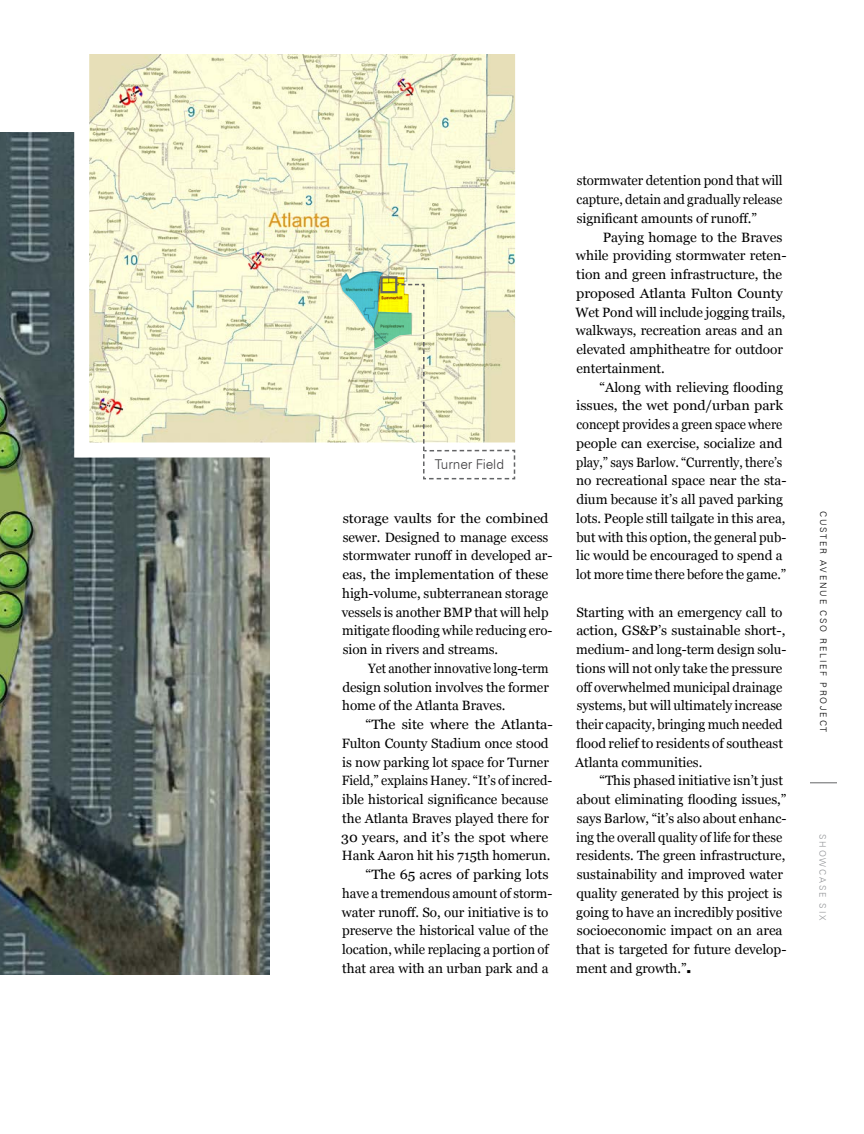
<style>
.page{position:relative;width:864px;height:1134px;background:#fff}
.page>*{position:absolute;margin:0;border:0;box-sizing:border-box;transform-origin:0 0}
.t1{font:13.5px/18.8px "Georgia";letter-spacing:-.005em;color:#000}
.t2{font:13.5px/18.8px "Georgia";letter-spacing:-.005em;color:#000;scale:1.07 1}
.t3{font:13.5px/18.8px "Georgia";letter-spacing:-.005em;color:#000;text-align:justify;scale:.93 1}
.t4{font:13.5px "Georgia";letter-spacing:-.005em;color:#000;scale:1.06 1}
.t5{font:13.5px "Georgia";letter-spacing:-.005em;color:#000;scale:.95 1}
.t6{font:300 13.5px "Zurich BT";letter-spacing:-.005em;color:#414042}
.t7{font:300 9px "Zurich BT";letter-spacing:.2em;color:#000}
.t8{font:300 9px "Zurich BT";letter-spacing:.2em;color:#939598}
</style>
<div class="page">
<img style="left:0;top:132px;width:270px;height:843px">
<svg style="left:67px;top:54px;width:449px;height:411px;background:#eeedcf"></svg>
<svg style="left:340px;top:271px;width:176px;height:209px"></svg>
<svg style="left:810px;top:783px;width:27px;height:1px"></svg>
<p class="t6" style="left:435px;top:456px;width:71px">Turner Field</p>
<p class="t2" style="left:342px;top:509px;width:198px">storage vaults for the combined sewer. Designed to manage excess stormwater runoff in developed ar&shy;eas, the implementation of these high-volume, subterranean storage vessels is another BMP that will help mitigate flooding while reducing ero&shy;sion in rivers and streams.</p>
<p class="t3" style="left:342px;top:659px;width:224px;text-indent:26px">Yet another innovative long-term design solution involves the former home of the Atlanta Braves.</p>
<p class="t2" style="left:366px;top:715px;width:177px">“The site where the Atlanta-</p>
<p class="t1" style="left:342px;top:734px;width:208px">Fulton County Stadium once stood</p>
<p class="t1" style="left:342px;top:752px;width:208px">is now parking lot space for Turner</p>
<p class="t5" style="left:342px;top:773px;width:223px">Field,” explains Haney. “It’s of incred-</p>
<p class="t1" style="left:342px;top:790px;width:208px">ible historical significance because</p>
<p class="t1" style="left:342px;top:809px;width:208px">the Atlanta Braves played there for</p>
<p class="t4" style="left:341px;top:829px;width:197px">30 years, and it’s the spot where</p>
<p class="t1" style="left:342px;top:846px;width:210px">Hank Aaron hit his 715th homerun.</p>
<p class="t4" style="left:366px;top:867px;width:174px">“The 65 acres of parking lots</p>
<p class="t1" style="left:342px;top:884px;width:212px">have a tremendous amount of storm-</p>
<p class="t1" style="left:342px;top:902px;width:208px">water runoff. So, our initiative is to</p>
<p class="t1" style="left:342px;top:921px;width:208px">preserve the historical value of the</p>
<p class="t1" style="left:342px;top:940px;width:208px">location, while replacing a portion of</p>
<p class="t1" style="left:342px;top:959px;width:208px">that area with an urban park and a</p>
<p class="t1" style="left:577px;top:171px;width:208px;text-align:justify">stormwater detention pond that will capture, detain and gradually release significant amounts of runoff.”</p>
<p class="t1" style="left:575px;top:227px;width:213px;text-indent:27px">Paying homage to the Braves while providing stormwater reten&shy;tion and green infrastructure, the proposed Atlanta Fulton County<br>Wet Pond will include jogging trails, walkways, recreation areas and an elevated amphitheatre for outdoor entertainment.</p>
<p class="t1" style="left:576px;top:377px;width:212px;text-indent:23px">“Along with relieving flooding issues, the wet pond/urban park concept provides a green space where people can exercise, socialize and play,” says Barlow. “Currently, there’s no recreational space near the sta&shy;dium because it’s all paved parking lots. People still tailgate in this area, but with this option, the general pub&shy;lic would be encouraged to spend a lot more time there before the game.”</p>
<p class="t1" style="left:575px;top:602px;width:213px">Starting with an emergency call to action, GS&amp;P’s sustainable short-, medium- and long-term design solu&shy;tions will not only take the pressure off overwhelmed municipal drainage systems, but will ultimately increase their capacity, bringing much needed flood relief to residents of southeast Atlanta communities.</p>
<p class="t1" style="left:576px;top:771px;width:212px;text-indent:23px">“This phased initiative isn’t just about eliminating flooding issues,” says Barlow, “it’s also about enhanc&shy;ing the overall quality of life for these residents. The green infrastructure, sustainability and improved water quality generated by this project is going to have an incredibly positive socioeconomic impact on an area that is targeted for future develop&shy;ment and growth.”▪</p>
<p class="t7" style="left:829px;top:511px;width:223px;rotate:90deg">CUSTER AVENUE CSO RELIEF PROJECT</p>
<p class="t8" style="left:828px;top:834px;width:87px;rotate:90deg">SHOWCASE SIX</p>
</div>
